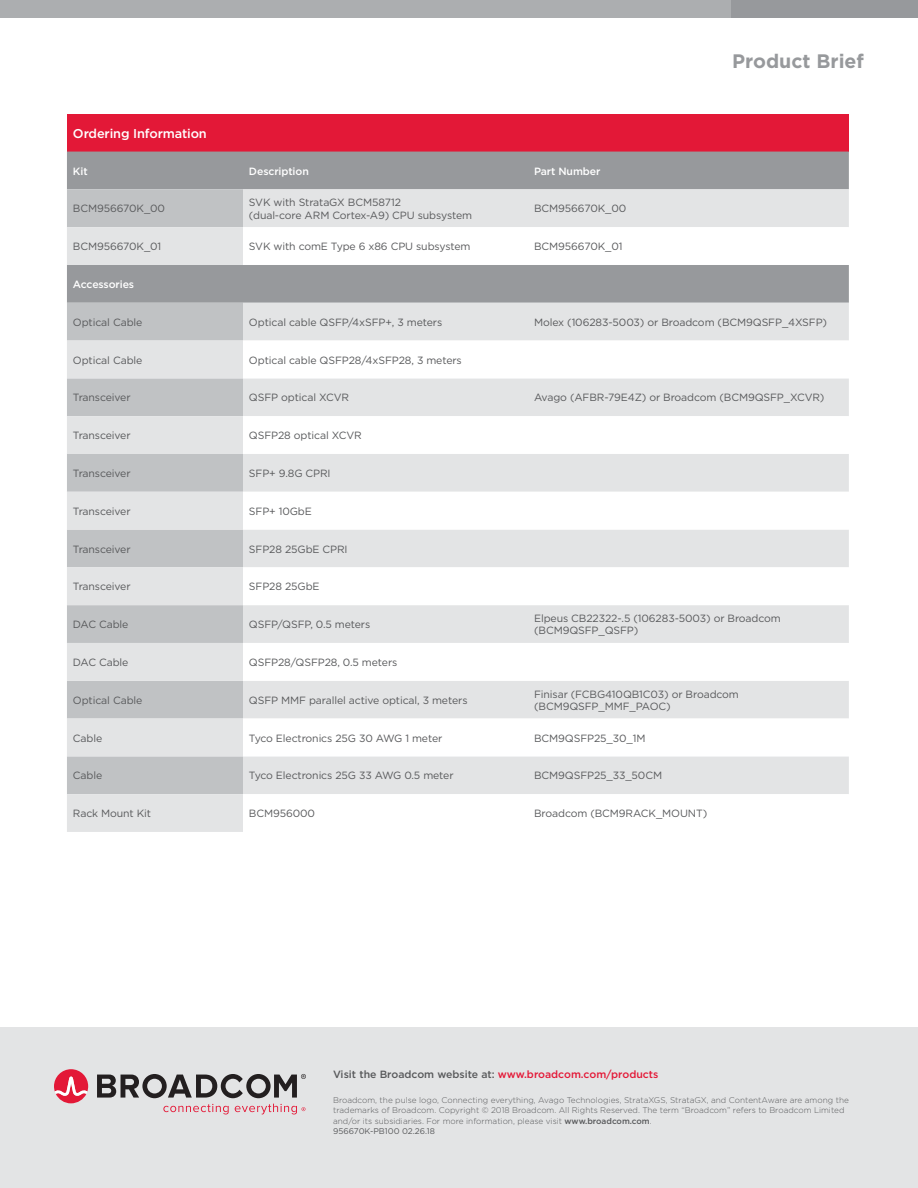
<style>
.page{position:relative;width:918px;height:1188px;background:#fff}
.page>*{position:absolute;margin:0;border:0;box-sizing:border-box;transform-origin:0 0}
.t1{font:700 19.5px "Gotham";color:#97999c}
.Chart_Header_8_5_9{font:500 12.75px "Gotham";letter-spacing:-.01em;color:#fff}
.Table_Text{font:10.5px/12px "Gotham";letter-spacing:-.01em;color:#58595b}
.Visit_Website_Footer{font:500 10.5px "Gotham";color:#58595b}
.Chart_Header_8_5_9-2{font:500 10.5px "Gotham";letter-spacing:-.01em;color:#fff}
.Copyright{font:300 8.25px/10.5px "Gotham";color:#58595b}
.Copyright_footer{font:8.25px "Gotham";color:#58595b}
.s1{color:#e31837}
.s2{font-weight:500}
</style>
<div class="page">
<div style="left:0;top:0;width:735px;height:18px;background:#acaeb0"></div>
<div style="left:731px;top:0;width:187px;height:18px;background:#97999c"></div>
<div style="left:0;top:1028px;width:918px;height:160px;background:#e3e4e5"></div>
<svg style="left:163px;top:1104px;width:66px;height:10px"></svg>
<svg style="left:235px;top:1104px;width:71px;height:10px"></svg>
<svg style="left:97px;top:1074px;width:209px;height:24px"></svg>
<svg style="left:54px;top:1069px;width:34px;height:34px"></svg>
<div style="left:67px;top:114px;width:782px;height:38px;background:#e31837"></div>
<div style="left:67px;top:152px;width:782px;height:37px;background:#97999c"></div>
<svg style="left:67px;top:189px;width:782px;height:643px;background:#d1d2d4"></svg>
<svg style="left:243px;top:227px;width:606px;height:605px"></svg>
<p class="Chart_Header_8_5_9" style="left:73px;top:125px;width:135px">Ordering Information</p>
<p class="Chart_Header_8_5_9-2" style="left:73px;top:164px;width:16px">Kit</p>
<p class="Chart_Header_8_5_9-2" style="left:249px;top:164px;width:61px">Description</p>
<p class="Chart_Header_8_5_9-2" style="left:534px;top:164px;width:68px">Part Number</p>
<p class="Table_Text" style="left:73px;top:203px;width:94px">BCM956670K_00</p>
<p class="Table_Text" style="left:249px;top:196px;width:153px">SVK with StrataGX BCM58712</p>
<p class="Table_Text" style="left:249px;top:209px;width:225px">(dual-core ARM Cortex-A9) CPU subsystem</p>
<p class="Table_Text" style="left:534px;top:203px;width:94px">BCM956670K_00</p>
<h1 class="t1" style="left:732px;top:48px;width:133px">Product Brief</h1>
<p class="Table_Text" style="left:73px;top:240px;width:90px">BCM956670K_01</p>
<p class="Table_Text" style="left:249px;top:240px;width:223px">SVK with comE Type 6 x86 CPU subsystem</p>
<p class="Table_Text" style="left:534px;top:240px;width:90px">BCM956670K_01</p>
<p class="Chart_Header_8_5_9-2" style="left:73px;top:277px;width:63px">Accessories</p>
<p class="Table_Text" style="left:73px;top:316px;width:71px">Optical Cable</p>
<p class="Table_Text" style="left:249px;top:316px;width:195px">Optical cable QSFP/4xSFP+, 3 meters</p>
<p class="Table_Text" style="left:534px;top:316px;width:295px">Molex (106283-5003) or Broadcom (BCM9QSFP_4XSFP)</p>
<p class="Table_Text" style="left:73px;top:354px;width:71px">Optical Cable</p>
<p class="Table_Text" style="left:249px;top:354px;width:214px">Optical cable QSFP28/4xSFP28, 3 meters</p>
<p class="Table_Text" style="left:73px;top:392px;width:59px">Transceiver</p>
<p class="Table_Text" style="left:249px;top:392px;width:102px">QSFP optical XCVR</p>
<p class="Table_Text" style="left:534px;top:392px;width:292px">Avago (AFBR-79E4Z) or Broadcom (BCM9QSFP_XCVR)</p>
<p class="Table_Text" style="left:73px;top:429px;width:59px">Transceiver</p>
<p class="Table_Text" style="left:249px;top:429px;width:114px">QSFP28 optical XCVR</p>
<p class="Table_Text" style="left:73px;top:467px;width:59px">Transceiver</p>
<p class="Table_Text" style="left:249px;top:467px;width:83px">SFP+ 9.8G CPRI</p>
<p class="Table_Text" style="left:73px;top:505px;width:59px">Transceiver</p>
<p class="Table_Text" style="left:249px;top:505px;width:64px">SFP+ 10GbE</p>
<p class="Table_Text" style="left:73px;top:543px;width:59px">Transceiver</p>
<p class="Table_Text" style="left:249px;top:543px;width:100px">SFP28 25GbE CPRI</p>
<p class="Table_Text" style="left:73px;top:581px;width:59px">Transceiver</p>
<p class="Table_Text" style="left:249px;top:581px;width:72px">SFP28 25GbE</p>
<p class="Table_Text" style="left:73px;top:618px;width:57px">DAC Cable</p>
<p class="Table_Text" style="left:249px;top:618px;width:123px">QSFP/QSFP, 0.5 meters</p>
<p class="Table_Text" style="left:534px;top:612px;width:248px">Elpeus CB22322-.5 (106283-5003) or Broadcom (BCM9QSFP_QSFP)</p>
<p class="Table_Text" style="left:73px;top:656px;width:57px">DAC Cable</p>
<p class="Table_Text" style="left:249px;top:656px;width:150px">QSFP28/QSFP28, 0.5 meters</p>
<p class="Table_Text" style="left:73px;top:694px;width:71px">Optical Cable</p>
<p class="Table_Text" style="left:249px;top:694px;width:220px">QSFP MMF parallel active optical, 3 meters</p>
<p class="Table_Text" style="left:534px;top:688px;width:206px">Finisar (FCBG410QB1C03) or Broadcom (BCM9QSFP_MMF_PAOC)</p>
<p class="Table_Text" style="left:73px;top:732px;width:31px">Cable</p>
<p class="Table_Text" style="left:249px;top:732px;width:195px">Tyco Electronics 25G 30 AWG 1 meter</p>
<p class="Table_Text" style="left:534px;top:732px;width:113px">BCM9QSFP25_30_1M</p>
<p class="Table_Text" style="left:73px;top:770px;width:31px">Cable</p>
<p class="Table_Text" style="left:249px;top:770px;width:206px">Tyco Electronics 25G 33 AWG 0.5 meter</p>
<p class="Table_Text" style="left:534px;top:770px;width:130px">BCM9QSFP25_33_50CM</p>
<p class="Table_Text" style="left:73px;top:807px;width:80px">Rack Mount Kit</p>
<p class="Table_Text" style="left:249px;top:807px;width:68px">BCM956000</p>
<p class="Table_Text" style="left:534px;top:807px;width:175px">Broadcom (BCM9RACK_MOUNT)</p>
<p class="Visit_Website_Footer" style="left:333px;top:1067px;width:327px">Visit the Broadcom website at: <span class="s1">www.broadcom.com/products</span></p>
<p class="Copyright" style="left:333px;top:1094px;width:517px">Broadcom, the pulse logo, Connecting everything, Avago Technologies, StrataXGS, StrataGX, and ContentAware are among the trademarks of Broadcom. Copyright © 2018 Broadcom. All Rights Reserved. The term “Broadcom” refers to Broadcom Limited and/or its subsidiaries. For more information, please visit <span class="s2">www.broadcom.com</span>.</p>
<p class="Copyright_footer" style="left:333px;top:1126px;width:103px">956670K-PB100 02.26.18</p>
</div>
